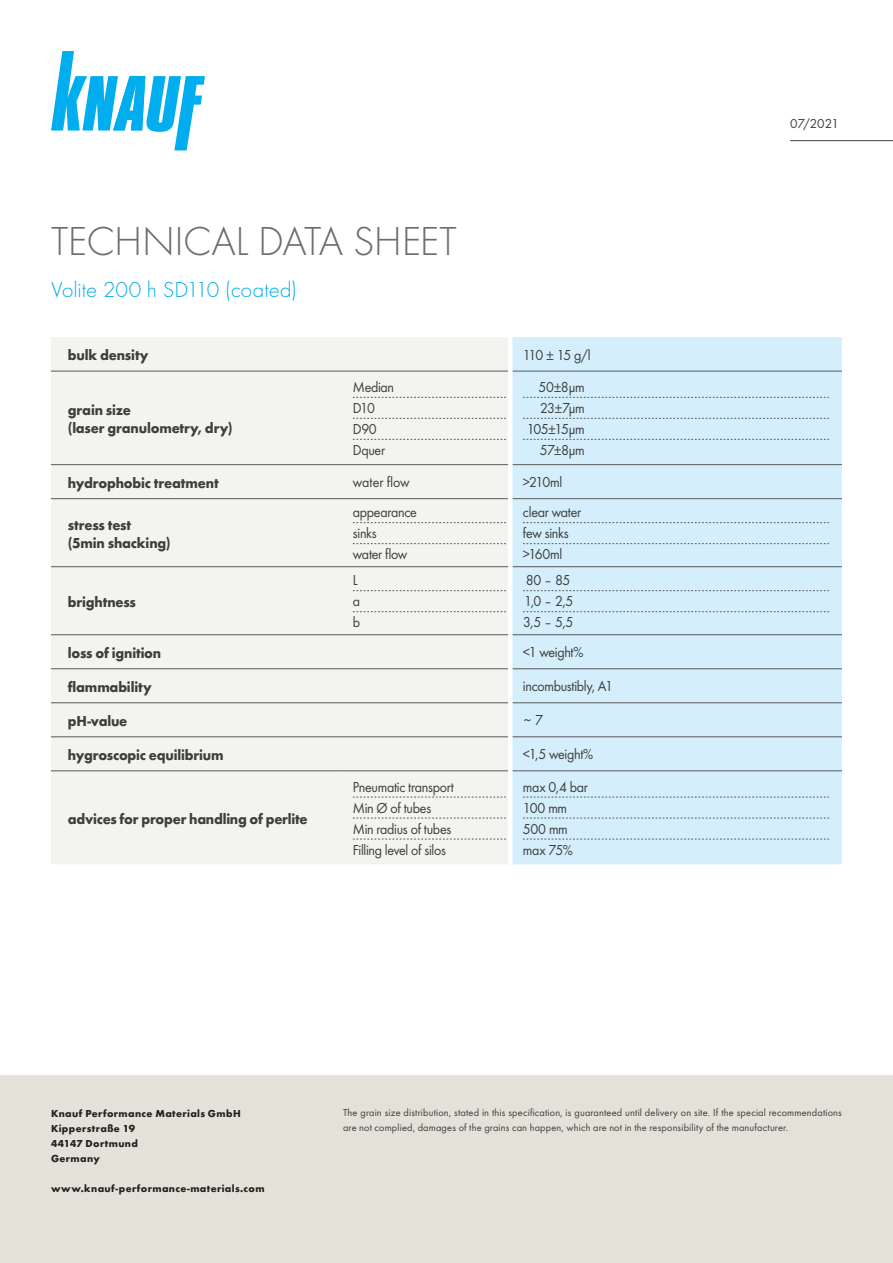
<style>
.page{position:relative;width:893px;height:1263px;background:#fff}
.page>*{position:absolute;margin:0;border:0;box-sizing:border-box;transform-origin:0 0}
.t1{font:300 42px "Futura";letter-spacing:-.015em;color:#6c6d70}
.t2{font:300 22.5px "Futura";letter-spacing:-.005em;color:#00aeef}
.t3{font:15px/21px "Futura Boo";letter-spacing:-.02em;color:#3e3e3f;scale:.95 1}
.t4{font:700 15px/18px "Futura";letter-spacing:-.015em;color:#3e3e3f;scale:.95 1}
.t5{font:13.5px "Futura Boo";letter-spacing:-.01em;color:#3e3e3f}
.t6{font:10.5px/15px "Futura Boo";letter-spacing:.015em;color:#3e3e3f}
.t7{font:700 10.5px/15px "Futura";letter-spacing:.035em;color:#231f20}
</style>
<div class="page">
<div style="left:0;top:1076px;width:893px;height:187px;background:#e3e1d8"></div>
<svg style="left:51px;top:51px;width:154px;height:99px"></svg>
<hr style="left:790px;top:140px;width:103px;height:1px;background:#3e3e3f">
<div style="left:51px;top:337px;width:289px;height:527px;background:#f3f3ef"></div>
<div style="left:340px;top:337px;width:168px;height:527px;background:#f3f3ef"></div>
<div style="left:512px;top:337px;width:330px;height:527px;background:#d4effb"></div>
<hr style="left:51px;top:371px;width:289px;height:1px;background:#57585a">
<hr style="left:340px;top:371px;width:168px;height:1px;background:#57585a">
<hr style="left:512px;top:371px;width:330px;height:1px;background:#57585a">
<hr style="left:51px;top:464px;width:289px;height:1px;background:#57585a">
<hr style="left:340px;top:464px;width:168px;height:1px;background:#57585a">
<hr style="left:512px;top:464px;width:330px;height:1px;background:#57585a">
<hr style="left:51px;top:498px;width:289px;height:1px;background:#57585a">
<hr style="left:340px;top:498px;width:168px;height:1px;background:#57585a">
<hr style="left:512px;top:498px;width:330px;height:1px;background:#57585a">
<hr style="left:51px;top:566px;width:289px;height:1px;background:#57585a">
<hr style="left:340px;top:566px;width:168px;height:1px;background:#57585a">
<hr style="left:512px;top:566px;width:330px;height:1px;background:#57585a">
<hr style="left:51px;top:634px;width:289px;height:1px;background:#57585a">
<hr style="left:340px;top:634px;width:168px;height:1px;background:#57585a">
<hr style="left:512px;top:634px;width:330px;height:1px;background:#57585a">
<hr style="left:51px;top:668px;width:289px;height:1px;background:#57585a">
<hr style="left:340px;top:668px;width:168px;height:1px;background:#57585a">
<hr style="left:512px;top:668px;width:330px;height:1px;background:#57585a">
<hr style="left:51px;top:702px;width:289px;height:1px;background:#57585a">
<hr style="left:340px;top:702px;width:168px;height:1px;background:#57585a">
<hr style="left:512px;top:702px;width:330px;height:1px;background:#57585a">
<hr style="left:51px;top:736px;width:289px;height:1px;background:#57585a">
<hr style="left:340px;top:736px;width:168px;height:1px;background:#57585a">
<hr style="left:512px;top:736px;width:330px;height:1px;background:#57585a">
<hr style="left:51px;top:770px;width:289px;height:1px;background:#57585a">
<hr style="left:340px;top:770px;width:168px;height:1px;background:#57585a">
<hr style="left:512px;top:770px;width:330px;height:1px;background:#57585a">
<svg style="left:353px;top:397px;width:153px;height:1px"></svg>
<svg style="left:353px;top:418px;width:153px;height:1px"></svg>
<svg style="left:353px;top:439px;width:153px;height:1px"></svg>
<svg style="left:523px;top:397px;width:306px;height:1px"></svg>
<svg style="left:523px;top:418px;width:306px;height:1px"></svg>
<svg style="left:523px;top:439px;width:306px;height:1px"></svg>
<svg style="left:353px;top:522px;width:153px;height:1px"></svg>
<svg style="left:353px;top:543px;width:153px;height:1px"></svg>
<svg style="left:523px;top:522px;width:306px;height:1px"></svg>
<svg style="left:523px;top:543px;width:306px;height:1px"></svg>
<svg style="left:353px;top:590px;width:153px;height:1px"></svg>
<svg style="left:353px;top:611px;width:153px;height:1px"></svg>
<svg style="left:523px;top:590px;width:306px;height:1px"></svg>
<svg style="left:523px;top:611px;width:306px;height:1px"></svg>
<svg style="left:353px;top:797px;width:153px;height:1px"></svg>
<svg style="left:353px;top:818px;width:153px;height:1px"></svg>
<svg style="left:353px;top:839px;width:153px;height:1px"></svg>
<svg style="left:523px;top:797px;width:306px;height:1px"></svg>
<svg style="left:523px;top:818px;width:306px;height:1px"></svg>
<svg style="left:523px;top:839px;width:306px;height:1px"></svg>
<h1 class="t1" style="left:51px;top:217px;width:407px">TECHNICAL DATA SHEET</h1>
<h2 class="t2" style="left:51px;top:276px;width:248px">Volite 200 h SD110 (coated)</h2>
<p class="t4" style="left:68px;top:346px;width:86px">bulk density</p>
<p class="t3" style="left:523px;top:344px;width:73px">110 ± 15 g/l</p>
<p class="t4" style="left:68px;top:400px;width:175px">grain size<br>(laser granulometry, dry)</p>
<p class="t3" style="left:353px;top:376px;width:45px">Median<br>D10<br>D90<br>Dquer</p>
<p class="t3" style="left:527px;top:376px;width:62px;text-align:right">50±8μm<br>23±7μm<br>105±15μm<br>57±8μm</p>
<p class="t4" style="left:68px;top:473px;width:160px">hydrophobic treatment</p>
<p class="t3" style="left:353px;top:472px;width:61px">water flow</p>
<p class="t3" style="left:523px;top:472px;width:43px">&gt;210ml</p>
<p class="t4" style="left:68px;top:515px;width:109px">stress test (5min shacking)</p>
<p class="t3" style="left:353px;top:502px;width:69px">appearance sinks<br>water flow</p>
<p class="t3" style="left:523px;top:502px;width:63px">clear water few sinks &gt;160ml</p>
<p class="t4" style="left:68px;top:592px;width:73px">brightness</p>
<p class="t3" style="left:353px;top:570px;width:9px">L a b</p>
<p class="t3" style="left:523px;top:570px;width:54px">80 – 85<br>1,0 – 2,5<br>3,5 – 5,5</p>
<p class="t4" style="left:68px;top:643px;width:100px">loss of ignition</p>
<p class="t3" style="left:523px;top:642px;width:65px">&lt;1 weight%</p>
<p class="t4" style="left:68px;top:677px;width:90px">flammability</p>
<p class="t3" style="left:523px;top:676px;width:96px">incombustibly, A1</p>
<p class="t4" style="left:68px;top:711px;width:64px">pH-value</p>
<p class="t3" style="left:523px;top:712px;width:23px">~ 7</p>
<p class="t4" style="left:68px;top:745px;width:165px">hygroscopic equilibrium</p>
<p class="t3" style="left:523px;top:744px;width:76px">&lt;1,5 weight%</p>
<p class="t4" style="left:68px;top:809px;width:254px">advices for proper handling of perlite</p>
<p class="t3" style="left:353px;top:776px;width:108px">Pneumatic transport<br>Min Ø of tubes<br>Min radius of tubes<br>Filling level of silos</p>
<p class="t3" style="left:523px;top:776px;width:70px">max 0,4 bar<br>100 mm<br>500 mm max 75%</p>
<p class="t5" style="left:790px;top:116px;width:50px">07/2021</p>
<p class="t7" style="left:51px;top:1105px;width:191px">Knauf Performance Materials GmbH<br>Kipperstraße 19<br>44147 Dortmund<br>Germany</p>
<p class="t7" style="left:51px;top:1180px;width:215px">www.knauf-performance-materials.com</p>
<p class="t6" style="left:343px;top:1104px;width:500px">The grain size distribution, stated in this specification, is guaranteed until delivery on site. If the special recommendations are not complied, damages of the grains can happen, which are not in the responsibility of the manufacturer.</p>
</div>
